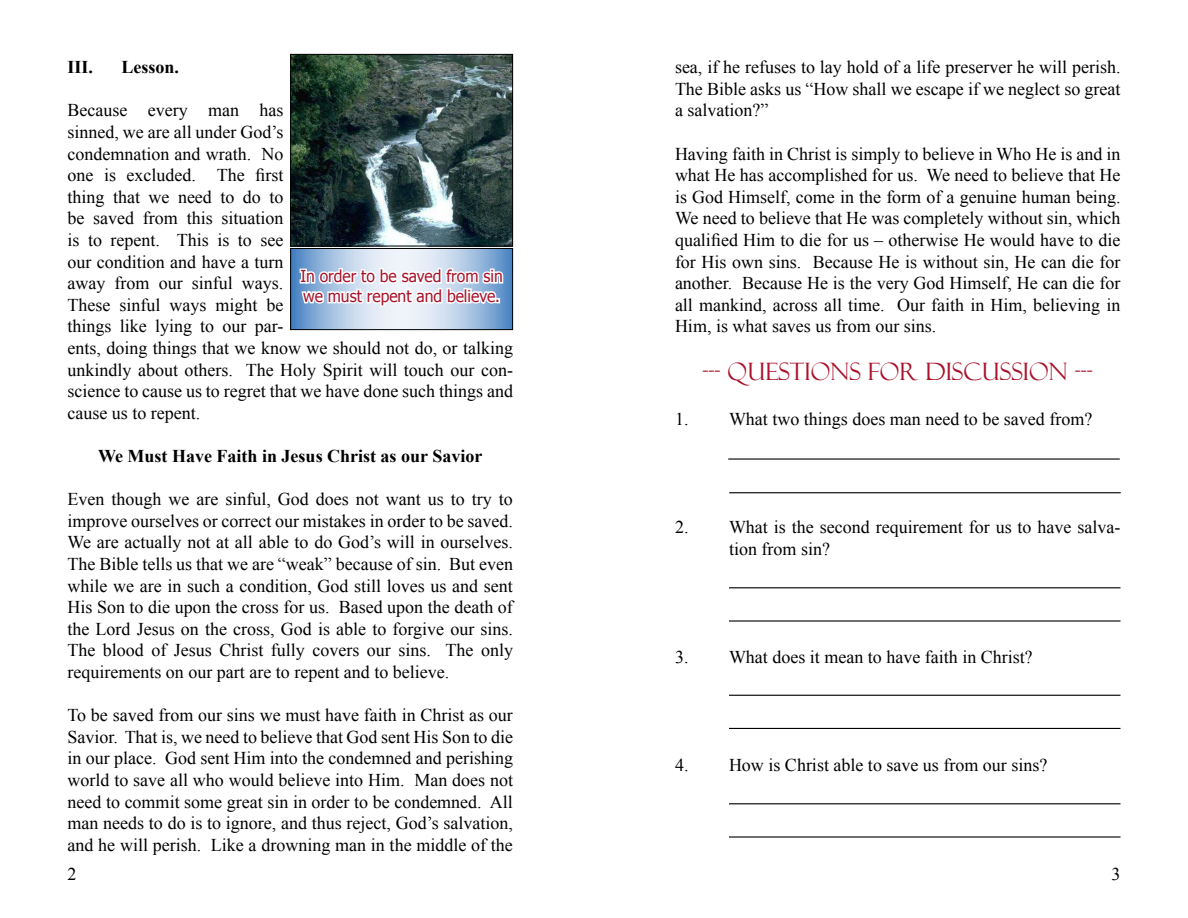
<style>
.page{position:relative;width:1188px;height:918px;background:#fff}
.page>*{position:absolute;margin:0;border:0;box-sizing:border-box;transform-origin:0 0}
.Picture_Caption{font:24px "Felix Titling";color:#a9122a}
.Questions{font:18px/21.6px "Times New Roman";color:#000;text-align:justify}
.t1{font:700 18px "Times New Roman";color:#000}
.z_PageNbr-1{font:18px "Times New Roman";color:#000}
.Picture_Caption-2{font:16.5px "Tahoma";color:#a9122a;scale:.95 1}
</style>
<div class="page">
<img style="left:292px;top:56px;width:219px;height:188px">
<div style="left:290px;top:54px;width:223px;height:192px;border:1px solid #000"></div>
<svg style="left:292px;top:250px;width:219px;height:78px;background:#acc6e3"></svg>
<svg style="left:298px;top:266px;width:207px;height:46px"></svg>
<div style="left:290px;top:248px;width:223px;height:82px;border:1px solid #000"></div>
<hr style="left:728px;top:458px;width:392px;height:2px;background:#000">
<hr style="left:729px;top:492px;width:392px;height:1px;background:#000">
<hr style="left:729px;top:587px;width:391px;height:1px;background:#000">
<hr style="left:729px;top:620px;width:391px;height:2px;background:#000">
<hr style="left:729px;top:695px;width:391px;height:1px;background:#000">
<hr style="left:729px;top:728px;width:391px;height:1px;background:#000">
<hr style="left:729px;top:803px;width:391px;height:1px;background:#000">
<hr style="left:729px;top:836px;width:391px;height:2px;background:#000">
<p class="t1" style="left:68px;top:55px;width:27px">III.</p>
<p class="t1" style="left:122px;top:55px;width:59px">Lesson.</p>
<p class="Questions" style="left:68px;top:99px;width:447px;text-align:left">Because every man has<br>sinned, we are all under God’s<br>condemnation and wrath. No<br>one is excluded. The first<br>thing that we need to do to<br>be saved from this situation<br>is to repent. This is to see<br>our condition and have a turn<br>away from our sinful ways.<br>These sinful ways might be<br>things like lying to our par-<br>ents, doing things that we know we should not do, or talking unkindly about others. The Holy Spirit will touch our con&shy;science to cause us to regret that we have done such things and cause us to repent.</p>
<p class="t1" style="left:98px;top:444px;width:386px">We Must Have Faith in Jesus Christ as our Savior</p>
<p class="Questions" style="left:68px;top:488px;width:447px">Even though we are sinful, God does not want us to try to improve ourselves or correct our mistakes in order to be saved.<br>We are actually not at all able to do God’s will in ourselves.<br>The Bible tells us that we are “weak” because of sin. But even while we are in such a condition, God still loves us and sent His Son to die upon the cross for us. Based upon the death of the Lord Jesus on the cross, God is able to forgive our sins.<br>The blood of Jesus Christ fully covers our sins. The only requirements on our part are to repent and to believe.</p>
<p class="Questions" style="left:68px;top:704px;width:447px">To be saved from our sins we must have faith in Christ as our Savior. That is, we need to believe that God sent His Son to die in our place. God sent Him into the condemned and perishing world to save all who would believe into Him. Man does not need to commit some great sin in order to be condemned. All man needs to do is to ignore, and thus reject, God’s salvation, and he will perish. Like a drowning man in the middle of the</p>
<p class="Picture_Caption-2" style="left:300px;top:265px;width:215px">In order to be saved from sin</p>
<p class="Picture_Caption-2" style="left:303px;top:285px;width:209px">we must repent and believe.</p>
<p class="z_PageNbr-1" style="left:68px;top:862px;width:10px">2</p>
<p class="Questions" style="left:675px;top:56px;width:447px">sea, if he refuses to lay hold of a life preserver he will perish.<br>The Bible asks us “How shall we escape if we neglect so great a salvation?”</p>
<p class="Questions" style="left:675px;top:143px;width:447px">Having faith in Christ is simply to believe in Who He is and in what He has accomplished for us. We need to believe that He is God Himself, come in the form of a genuine human being.<br>We need to believe that He was completely without sin, which qualified Him to die for us – otherwise He would have to die for His own sins. Because He is without sin, He can die for another. Because He is the very God Himself, He can die for all mankind, across all time. Our faith in Him, believing in Him, is what saves us from our sins.</p>
<p class="Picture_Caption" style="left:703px;top:358px;width:392px">--- QUESTIONS FOR DISCUSSION ---</p>
<p class="Questions" style="left:675px;top:408px;width:419px">1. What two things does man need to be saved from?</p>
<p class="Questions" style="left:729px;top:516px;width:393px;text-indent:-54px">2. What is the second requirement for us to have salva&shy;tion from sin?</p>
<p class="Questions" style="left:675px;top:646px;width:359px">3. What does it mean to have faith in Christ?</p>
<p class="Questions" style="left:675px;top:754px;width:374px">4. How is Christ able to save us from our sins?</p>
<p class="z_PageNbr-1" style="left:1112px;top:862px;width:11px">3</p>
</div>
